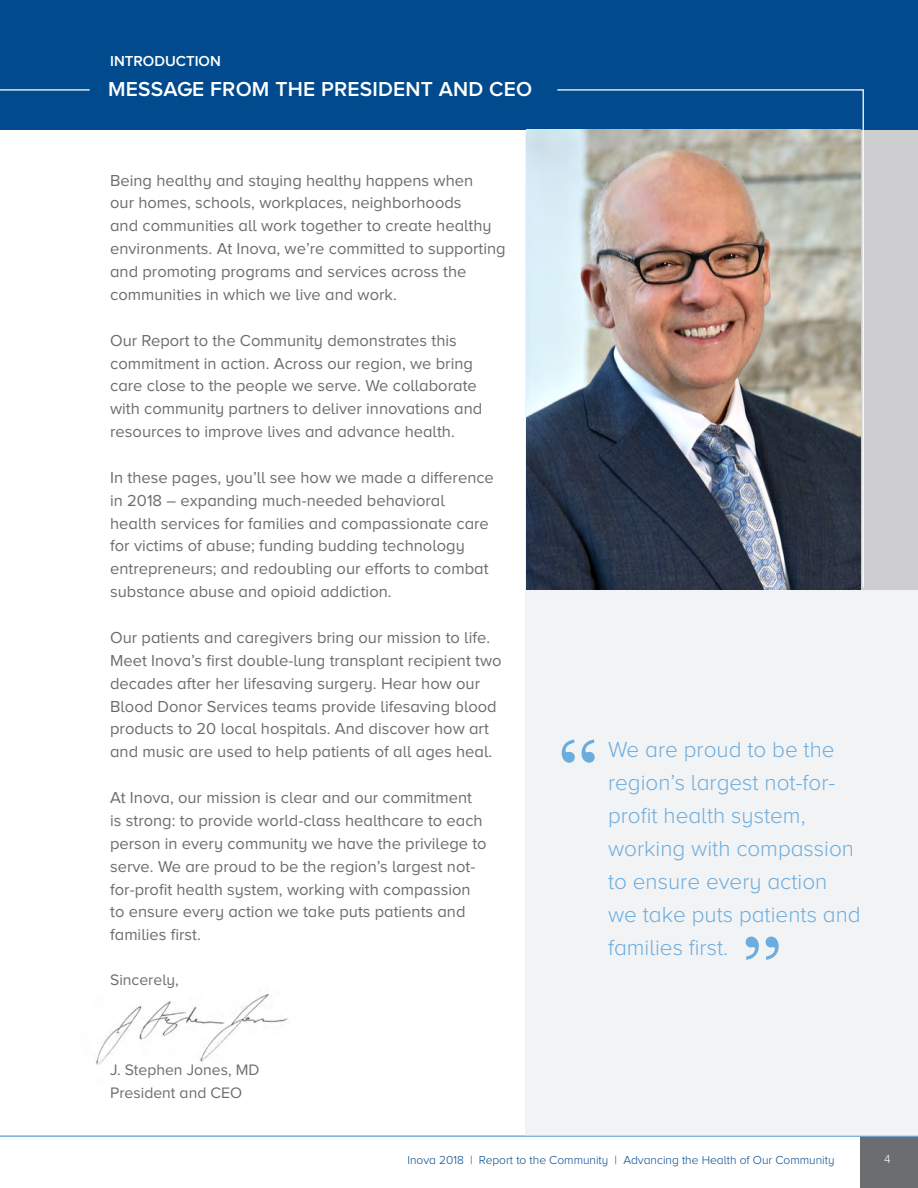
<style>
.page{position:relative;width:918px;height:1188px;background:#fff}
.page>*{position:absolute;margin:0;border:0;box-sizing:border-box;transform-origin:0 0}
.t1{font:600 72px "Baskerville";color:#6caddf}
.t2{font:300 22.5px/33px "Proxima Nova A";color:#6caddf}
.t3{font:600 21px "Proxima Nova A";letter-spacing:.01em;color:#fff}
.t4{font:16.5px/22.8px "Proxima Nova A";color:#6c6d70}
.t5{font:15.75px "Proxima Nova A";color:#6c6d70}
.t6{font:600 15px "Proxima Nova A";color:#fff}
.t7{font:300 12px "Proxima Nova A";color:#004a8d}
.t8{font:300 12px "Proxima Nova A";color:#fff}
</style>
<div class="page">
<div style="left:860px;top:1136px;width:58px;height:52px;background:#6c6d70"></div>
<div style="left:526px;top:132px;width:392px;height:1004px;background:#f2f3f4"></div>
<div style="left:862px;top:130px;width:56px;height:460px;background:#ceced1"></div>
<img style="left:96px;top:993px;width:192px;height:72px">
<div style="left:0;top:0;width:918px;height:130px;background:#004a8d"></div>
<hr style="left:0;top:89px;width:90px;height:2px;background:#fff">
<img style="left:526px;top:130px;width:335px;height:460px">
<img style="left:556px;top:89px;width:308px;height:500px">
<hr style="left:0;top:1136px;width:918px;height:1px;background:#6caddf">
<p class="t6" style="left:110px;top:52px;width:112px">INTRODUCTION</p>
<p class="t3" style="left:108px;top:77px;width:426px">MESSAGE FROM THE PRESIDENT AND CEO</p>
<p class="t4" style="left:110px;top:168px;width:397px">Being healthy and staying healthy happens when<br>our homes, schools, workplaces, neighborhoods<br>and communities all work together to create healthy environments. At Inova, we’re committed to supporting and promoting programs and services across the communities in which we live and work.</p>
<p class="t4" style="left:110px;top:329px;width:374px">Our Report to the Community demonstrates this commitment in action. Across our region, we bring care close to the people we serve. We collaborate with community partners to deliver innovations and resources to improve lives and advance health.</p>
<p class="t4" style="left:110px;top:466px;width:385px">In these pages, you’ll see how we made a difference in 2018 – expanding much-needed behavioral health services for families and compassionate care for victims of abuse; funding budding technology entrepreneurs; and redoubling our efforts to combat substance abuse and opioid addiction.</p>
<p class="t4" style="left:110px;top:626px;width:393px">Our patients and caregivers bring our mission to life.<br>Meet Inova’s first double-lung transplant recipient two decades after her lifesaving surgery. Hear how our Blood Donor Services teams provide lifesaving blood products to 20 local hospitals. And discover how art and music are used to help patients of all ages heal.</p>
<p class="t4" style="left:110px;top:786px;width:378px">At Inova, our mission is clear and our commitment is strong: to provide world-class healthcare to each person in every community we have the privilege to serve. We are proud to be the region’s largest not&shy;for-profit health system, working with compassion to ensure every action we take puts patients and families first.</p>
<p class="t5" style="left:110px;top:971px;width:70px">Sincerely,</p>
<p class="t5" style="left:110px;top:1061px;width:151px">J. Stephen Jones, MD</p>
<p class="t5" style="left:110px;top:1084px;width:134px">President and CEO</p>
<p class="t1" style="left:558px;top:714px;width:42px">“</p>
<p class="t2" style="left:608px;top:733px;width:254px">We are proud to be the region’s largest not-for&shy;profit health system, working with compassion to ensure every action we take puts patients and families first.</p>
<p class="t1" style="left:783px;top:985px;width:42px;rotate:-180deg">“</p>
<p class="t7" style="left:407px;top:1153px;width:429px">Inova 2018 | Report to the Community | Advancing the Health of Our Community</p>
<p class="t8" style="left:884px;top:1153px;width:8px">4</p>
</div>
